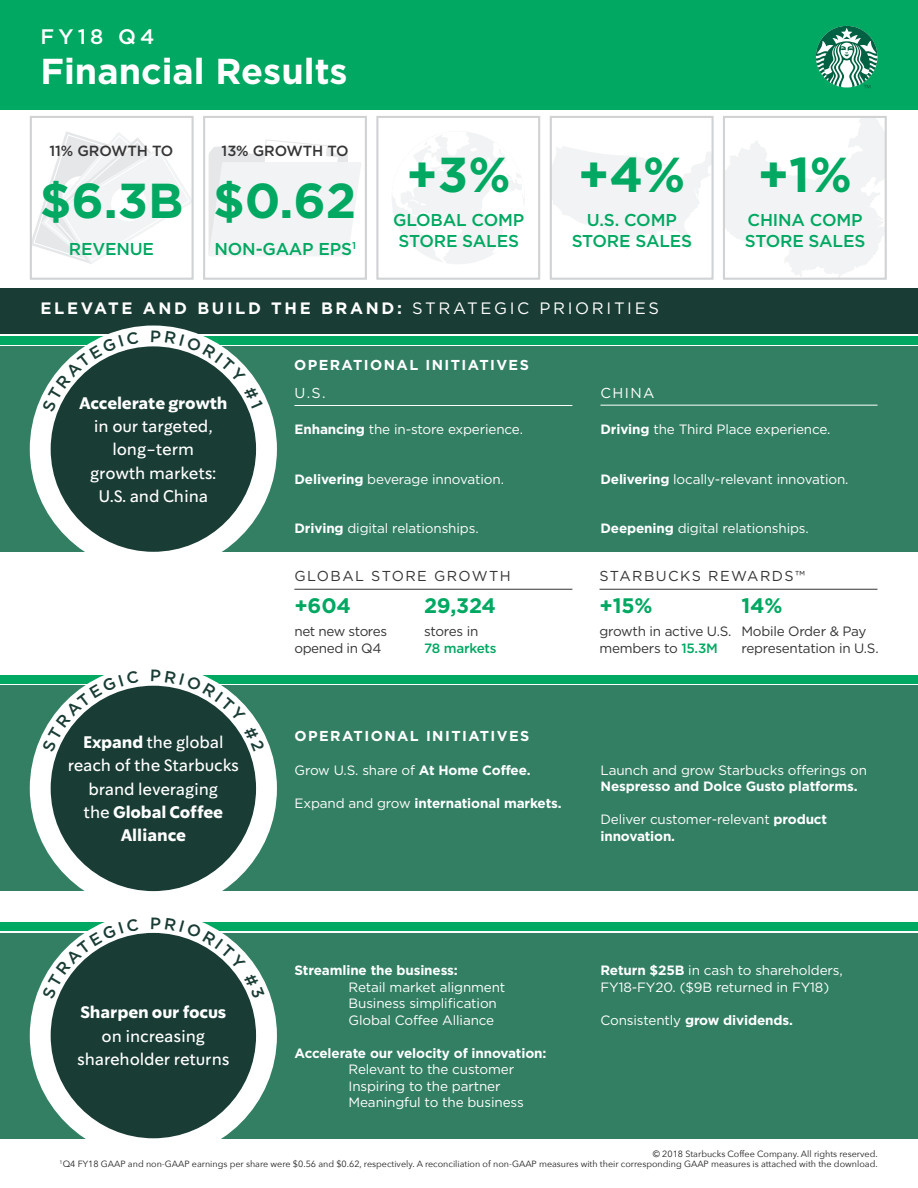
<style>
.page{position:relative;width:918px;height:1188px;background:#fff}
.page>*{position:absolute;margin:0;border:0;box-sizing:border-box;transform-origin:0 0}
.Headline__FY_Q{font:700 49.05px "Gotham";color:#00a862}
.Headline__FY_Q-2{font:700 36px "Gotham";color:#fff}
.Headline__FY_Q-3{font:700 21px "Gotham";letter-spacing:-.01em;color:#00a862}
.Headline__FY_Q-4{font:500 21px "Gotham";letter-spacing:.2em;color:#fff}
.Headline__FY_Q-5{font:500 17.1px/21px "Gotham";letter-spacing:-.01em;color:#00a862;text-align:center}
.Body__14_White{font:16.5px/23.4px "So Do Sans";letter-spacing:-.01em;color:#fff;text-align:center}
.t1{font:700 16.5px "Gotham";letter-spacing:.16em;color:#fff}
.Body__14_White-2{font:700 16.5px "So Do Sans";letter-spacing:-.01em;color:#fff}
.Headline__FY_Q-6{font:500 14.7px "Gotham";letter-spacing:-.01em;color:#363536}
.Headline__FY_Q-7{font:700 14.4px "Gotham";letter-spacing:.1em;color:#fff}
.Headline__FY_Q-8{font:14.4px "Gotham";letter-spacing:.1em;color:#363536}
.Headline__FY_Q-9{font:14.4px "Gotham";letter-spacing:.1em;color:#fff}
.Headline__FY_Q-10{font:13.5px/16.5px "Gotham";letter-spacing:-.01em;color:#fff}
.Headline__FY_Q-11{font:700 13.5px "Gotham";letter-spacing:-.01em;color:#fff}
.Headline__FY_Q-12{font:13.5px/16.5px "Gotham";letter-spacing:-.02em;color:#363536}
.Headline__FY_Q-13{font:500 13.5px/16.5px "Gotham";letter-spacing:-.02em;color:#00a862}
.Body__14_White-3{font:9px "Avenir Next";color:#231f20}
.s1{font-weight:400}
.s2{font-weight:700}
.s3{font-weight:400;color:#363536}
.s4{font-weight:500;color:#00a862}
</style>
<div class="page">
<div style="left:0;top:288px;width:918px;height:46px;background:#193c34"></div>
<div style="left:0;top:686px;width:918px;height:205px;background:#337f64"></div>
<div style="left:0;top:675px;width:918px;height:9px;background:#00a862"></div>
<div style="left:0;top:346px;width:918px;height:206px;background:#337f64"></div>
<div style="left:0;top:0;width:918px;height:110px;background:#00a862"></div>
<svg style="left:816px;top:26px;width:61px;height:62px"></svg>
<svg style="left:392px;top:132px;width:132px;height:131px"></svg>
<div style="left:376px;top:116px;width:164px;height:164px;border:2px solid #d1d2d4"></div>
<svg style="left:553px;top:146px;width:158px;height:103px"></svg>
<div style="left:550px;top:116px;width:164px;height:164px;border:2px solid #d1d2d4"></div>
<svg style="left:33px;top:131px;width:158px;height:133px"></svg>
<div style="left:30px;top:116px;width:164px;height:164px;border:2px solid #d1d2d4"></div>
<svg style="left:209px;top:139px;width:152px;height:117px"></svg>
<div style="left:203px;top:116px;width:164px;height:164px;border:2px solid #d1d2d4"></div>
<div style="left:0;top:336px;width:918px;height:8px;background:#00a862"></div>
<div style="left:30px;top:326px;width:247px;height:247px;background:#fff;border-radius:50%"></div>
<div style="left:46px;top:342px;width:214px;height:214px;background:#193c34;border-radius:50%"></div>
<div style="left:42px;top:338px;width:222px;height:222px;border:8px solid #fff;border-radius:50%"></div>
<hr style="left:294px;top:589px;width:278px;height:1px;background:#363536">
<div style="left:30px;top:665px;width:247px;height:247px;background:#fff;border-radius:50%"></div>
<div style="left:46px;top:682px;width:214px;height:213px;background:#193c34;border-radius:50%"></div>
<div style="left:42px;top:677px;width:222px;height:222px;border:8px solid #fff;border-radius:50%"></div>
<div style="left:0;top:933px;width:918px;height:205px;background:#337f64"></div>
<div style="left:0;top:922px;width:918px;height:9px;background:#00a862"></div>
<div style="left:30px;top:912px;width:247px;height:247px;background:#fff;border-radius:50%"></div>
<div style="left:46px;top:929px;width:214px;height:213px;background:#193c34;border-radius:50%"></div>
<div style="left:42px;top:925px;width:222px;height:222px;border:8px solid #fff;border-radius:50%"></div>
<hr style="left:294px;top:405px;width:278px;height:1px;background:#fff">
<hr style="left:600px;top:405px;width:278px;height:1px;background:#fff">
<svg style="left:726px;top:119px;width:158px;height:158px"></svg>
<div style="left:723px;top:116px;width:164px;height:164px;border:2px solid #d1d2d4"></div>
<hr style="left:600px;top:589px;width:278px;height:1px;background:#363536">
<svg style="left:42px;top:332px;width:97px;height:81px"></svg>
<svg style="left:151px;top:331px;width:112px;height:77px"></svg>
<svg style="left:42px;top:675px;width:97px;height:77px"></svg>
<svg style="left:151px;top:675px;width:114px;height:77px"></svg>
<svg style="left:42px;top:922px;width:97px;height:77px"></svg>
<svg style="left:151px;top:922px;width:114px;height:77px"></svg>
<p class="Headline__FY_Q-4" style="left:40px;top:25px;width:116px">FY18 Q4</p>
<p class="Headline__FY_Q-2" style="left:40px;top:50px;width:309px">Financial Results</p>
<p class="Headline__FY_Q-6" style="left:50px;top:143px;width:125px">11% GROWTH TO</p>
<p class="Headline__FY_Q" style="left:40px;top:172px;width:145px">$6.3B</p>
<p class="Headline__FY_Q-5" style="left:69px;top:238px;width:87px">REVENUE</p>
<p class="Headline__FY_Q-6" style="left:222px;top:142px;width:129px">13% GROWTH TO</p>
<p class="Headline__FY_Q" style="left:213px;top:172px;width:145px">$0.62</p>
<p class="Headline__FY_Q-5" style="left:215px;top:238px;width:143px">NON-GAAP EPS<sup>1</sup></p>
<p class="Headline__FY_Q" style="left:407px;top:146px;width:105px">+3%</p>
<p class="Headline__FY_Q-5" style="left:393px;top:209px;width:133px">GLOBAL COMP<br>STORE SALES</p>
<p class="Headline__FY_Q" style="left:578px;top:147px;width:109px">+4%</p>
<p class="Headline__FY_Q-5" style="left:572px;top:209px;width:122px">U.S. COMP<br>STORE SALES</p>
<p class="t1" style="left:40px;top:298px;width:620px">ELEVATE AND BUILD THE BRAND: <span class="s1">STRATEGIC PRIORITIES</span></p>
<p class="Headline__FY_Q-7" style="left:294px;top:357px;width:236px">OPERATIONAL INITIATIVES</p>
<p class="Headline__FY_Q" style="left:758px;top:147px;width:96px">+1%</p>
<p class="Headline__FY_Q-5" style="left:745px;top:209px;width:122px;text-align:left">CHINA COMP<br>STORE SALES</p>
<p class="Body__14_White-2" style="left:79px;top:393px;width:150px">Accelerate growth</p>
<p class="Body__14_White" style="left:90px;top:415px;width:128px">in our targeted, long-term growth markets:<br>U.S. and China</p>
<p class="Headline__FY_Q-9" style="left:295px;top:385px;width:33px">U.S.</p>
<p class="Headline__FY_Q-10" style="left:295px;top:421px;width:230px"><span class="s2">Enhancing</span> the in-store experience.</p>
<p class="Headline__FY_Q-10" style="left:295px;top:470px;width:211px"><span class="s2">Delivering</span> beverage innovation.</p>
<p class="Headline__FY_Q-10" style="left:295px;top:520px;width:186px"><span class="s2">Driving</span> digital relationships.</p>
<p class="Headline__FY_Q-8" style="left:294px;top:568px;width:218px">GLOBAL STORE GROWTH</p>
<p class="Headline__FY_Q-3" style="left:294px;top:594px;width:58px">+604</p>
<p class="Headline__FY_Q-12" style="left:294px;top:623px;width:94px">net new stores opened in Q4</p>
<p class="Headline__FY_Q-3" style="left:424px;top:594px;width:74px">29,324</p>
<p class="Headline__FY_Q-13" style="left:424px;top:623px;width:74px"><span class="s3">stores in<br></span>78 markets</p>
<p class="Headline__FY_Q-7" style="left:295px;top:728px;width:236px">OPERATIONAL INITIATIVES</p>
<p class="Body__14_White" style="left:83px;top:730px;width:142px"><span class="s2">Expand</span> the global</p>
<p class="Body__14_White" style="left:68px;top:754px;width:173px">reach of the Starbucks brand leveraging<br>the <span class="s2">Global Coffee<br>Alliance</span></p>
<p class="Headline__FY_Q-10" style="left:295px;top:761px;width:238px">Grow U.S. share of <span class="s2">At Home Coffee.</span></p>
<p class="Headline__FY_Q-11" style="left:295px;top:795px;width:269px"><span class="s1">Expand and grow</span> international markets.</p>
<p class="Headline__FY_Q-9" style="left:600px;top:385px;width:56px">CHINA</p>
<p class="Headline__FY_Q-10" style="left:600px;top:421px;width:232px"><span class="s2">Driving</span> the Third Place experience.</p>
<p class="Headline__FY_Q-10" style="left:600px;top:471px;width:250px"><span class="s2">Delivering</span> locally-relevant innovation.</p>
<p class="Headline__FY_Q-10" style="left:600px;top:520px;width:210px"><span class="s2">Deepening</span> digital relationships.</p>
<p class="Headline__FY_Q-8" style="left:600px;top:568px;width:207px">STARBUCKS REWARDS™</p>
<p class="Headline__FY_Q-3" style="left:600px;top:594px;width:54px">+15%</p>
<p class="Headline__FY_Q-12" style="left:600px;top:623px;width:133px">growth in active U.S. members to <span class="s4">15.3M</span></p>
<p class="Headline__FY_Q-3" style="left:742px;top:594px;width:42px">14%</p>
<p class="Headline__FY_Q-12" style="left:742px;top:623px;width:139px">Mobile Order &amp; Pay representation in U.S.</p>
<p class="Headline__FY_Q-10" style="left:600px;top:761px;width:268px">Launch and grow Starbucks offerings on<br><span class="s2">Nespresso and Dolce Gusto platforms.</span></p>
<p class="Headline__FY_Q-10" style="left:600px;top:811px;width:228px">Deliver customer-relevant <span class="s2">product innovation.</span></p>
<p class="Body__14_White" style="left:77px;top:1001px;width:154px"><span class="s2">Sharpen our focus </span>on increasing shareholder returns</p>
<p class="Headline__FY_Q-11" style="left:295px;top:963px;width:165px">Streamline the business:</p>
<p class="Headline__FY_Q-10" style="left:349px;top:978px;width:158px">Retail market alignment</p>
<p class="Headline__FY_Q-10" style="left:349px;top:995px;width:150px">Business simplification</p>
<p class="Headline__FY_Q-10" style="left:349px;top:1011px;width:147px">Global Coffee Alliance</p>
<p class="Headline__FY_Q-11" style="left:295px;top:1045px;width:253px">Accelerate our velocity of innovation:</p>
<p class="Headline__FY_Q-10" style="left:349px;top:1061px;width:167px">Relevant to the customer</p>
<p class="Headline__FY_Q-10" style="left:349px;top:1077px;width:154px">Inspiring to the partner</p>
<p class="Headline__FY_Q-10" style="left:349px;top:1094px;width:177px">Meaningful to the business</p>
<p class="Headline__FY_Q-10" style="left:600px;top:962px;width:244px"><span class="s2">Return $25B</span> in cash to shareholders,<br>FY18-FY20. ($9B returned in FY18)</p>
<p class="Headline__FY_Q-11" style="left:600px;top:1012px;width:194px"><span class="s1">Consistently</span> grow dividends.</p>
<p class="Body__14_White-3" style="left:653px;top:1146px;width:226px">© 2018 Starbucks Coffee Company. All rights reserved.</p>
<p class="Body__14_White-3" style="left:60px;top:1157px;width:820px"><sup>1</sup>Q4 FY18 GAAP and non-GAAP earnings per share were $0.56 and $0.62, respectively. A reconciliation of non-GAAP measures with their corresponding GAAP measures is attached with the download.</p>
</div>
